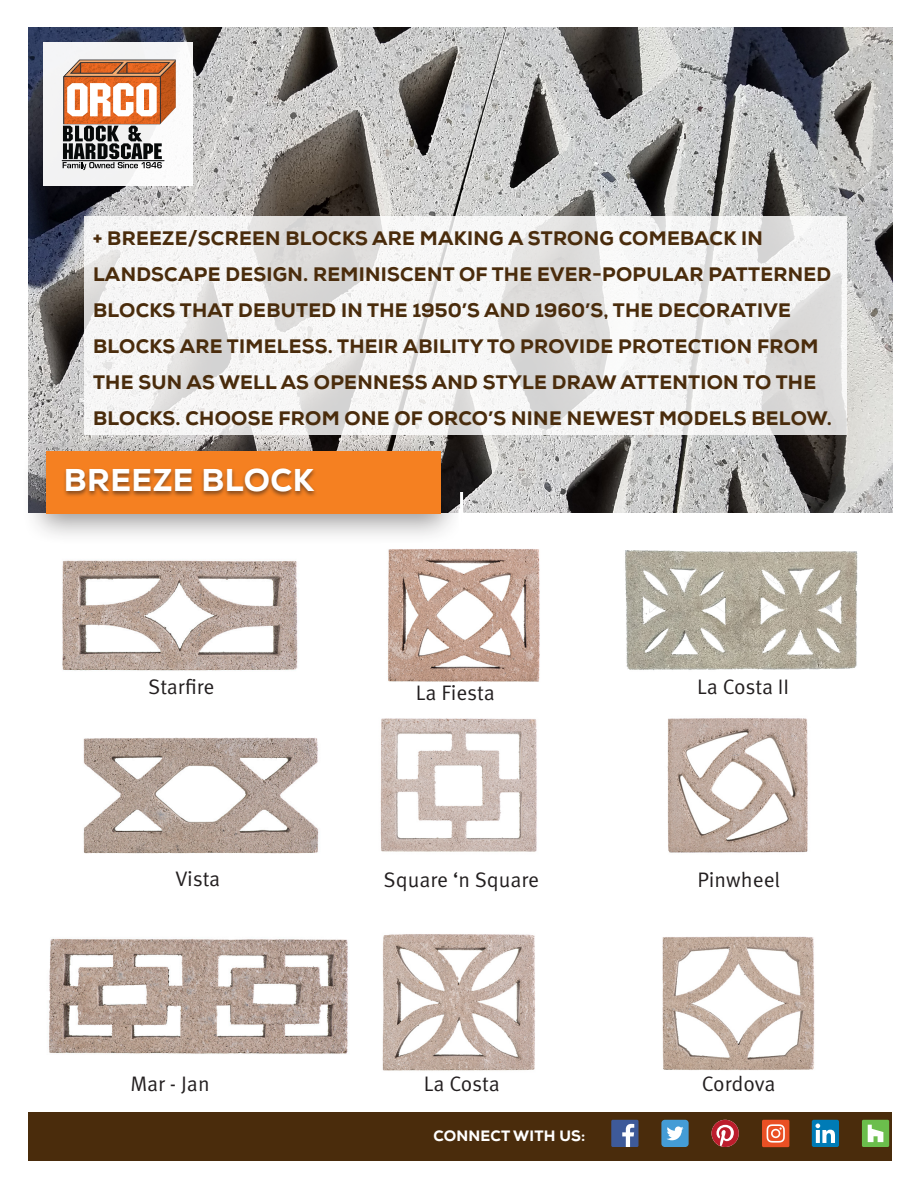
<style>
.page{position:relative;width:918px;height:1188px;background:#fff}
.page>*{position:absolute;margin:0;border:0;box-sizing:border-box;transform-origin:0 0}
.t1{font:800 31.5px "Nexa";letter-spacing:.015em;color:#fff}
.t2{font:21px "Meta Pro Norm";color:#231f20}
.t3{font:800 19.5px/36px "Nexa";letter-spacing:.015em;color:#4a2c0c}
.t4{font:800 15px "Nexa";letter-spacing:.015em;color:#fff}
</style>
<div class="page">
<div style="left:28px;top:1113px;width:864px;height:48px;background:#4a2c0c"></div>
<img style="left:28px;top:27px;width:864px;height:486px">
<div style="left:43px;top:42px;width:150px;height:143px;background:#f4f5f6"></div>
<img style="left:63px;top:60px;width:113px;height:64px">
<svg style="left:67px;top:83px;width:90px;height:33px"></svg>
<svg style="left:63px;top:126px;width:99px;height:44px"></svg>
<hr style="left:62px;top:160px;width:102px;height:1px;background:#020304">
<div style="left:661px;top:1120px;width:28px;height:27px;background:#449cd6;border-radius:3px"></div>
<svg style="left:667px;top:1126px;width:17px;height:14px"></svg>
<svg style="left:712px;top:1120px;width:27px;height:27px"></svg>
<div style="left:812px;top:1120px;width:27px;height:27px;background:#007bb6;border-radius:2px"></div>
<svg style="left:816px;top:1124px;width:19px;height:19px"></svg>
<div style="left:611px;top:1120px;width:28px;height:27px;background:#3e5a99;border-radius:2px"></div>
<svg style="left:622px;top:1124px;width:12px;height:23px"></svg>
<div style="left:862px;top:1120px;width:27px;height:27px;background:#6bbe4c;border-radius:2px"></div>
<svg style="left:868px;top:1125px;width:15px;height:17px"></svg>
<div style="left:762px;top:1120px;width:27px;height:27px;background:#ea5024;border-radius:2px"></div>
<svg style="left:767px;top:1124px;width:18px;height:19px"></svg>
<div style="left:22px;top:435px;width:443px;height:111px;background:#231f20;opacity:.47"></div>
<div style="left:46px;top:451px;width:395px;height:63px;background:#f58021"></div>
<div style="left:63px;top:467px;width:255px;height:31px;background:#231f20;opacity:.55"></div>
<hr style="left:459px;top:508px;width:3px;height:270px;background:#fff">
<img style="left:662px;top:936px;width:153px;height:135px">
<img style="left:381px;top:543px;width:159px;height:139px">
<img style="left:382px;top:934px;width:153px;height:137px">
<img style="left:380px;top:718px;width:157px;height:134px">
<img style="left:667px;top:718px;width:141px;height:135px">
<img style="left:49px;top:939px;width:299px;height:115px">
<img style="left:83px;top:737px;width:236px;height:117px">
<img style="left:62px;top:560px;width:236px;height:111px">
<img style="left:625px;top:551px;width:233px;height:120px">
<svg style="left:84px;top:216px;width:763px;height:218px;fill:#f4f4f4"></svg>
<p class="t3" style="left:93px;top:220px;width:671px">+ BREEZE/SCREEN BLOCKS ARE MAKING A STRONG COMEBACK IN</p>
<p class="t3" style="left:93px;top:256px;width:741px">LANDSCAPE DESIGN. REMINISCENT OF THE EVER-POPULAR PATTERNED BLOCKS THAT DEBUTED IN THE 1950’S AND 1960’S, THE DECORATIVE BLOCKS ARE TIMELESS. THEIR ABILITY TO PROVIDE PROTECTION FROM THE SUN AS WELL AS OPENNESS AND STYLE DRAW ATTENTION TO THE BLOCKS. CHOOSE FROM ONE OF ORCO’S NINE NEWEST MODELS BELOW.</p>
<p class="t1" style="left:64px;top:460px;width:252px">BREEZE BLOCK</p>
<p class="t2" style="left:148px;top:671px;width:68px">Starfire</p>
<p class="t2" style="left:416px;top:677px;width:81px">La Fiesta</p>
<p class="t2" style="left:697px;top:671px;width:94px">La Costa II</p>
<p class="t2" style="left:175px;top:863px;width:47px">Vista</p>
<p class="t2" style="left:384px;top:864px;width:157px">Square ‘n Square</p>
<p class="t2" style="left:697px;top:864px;width:84px">Pinwheel</p>
<p class="t2" style="left:130px;top:1068px;width:81px">Mar - Jan</p>
<p class="t2" style="left:424px;top:1068px;width:78px">La Costa</p>
<p class="t2" style="left:702px;top:1068px;width:75px">Cordova</p>
<p class="t4" style="left:433px;top:1126px;width:153px">CONNECT WITH US:</p>
</div>
